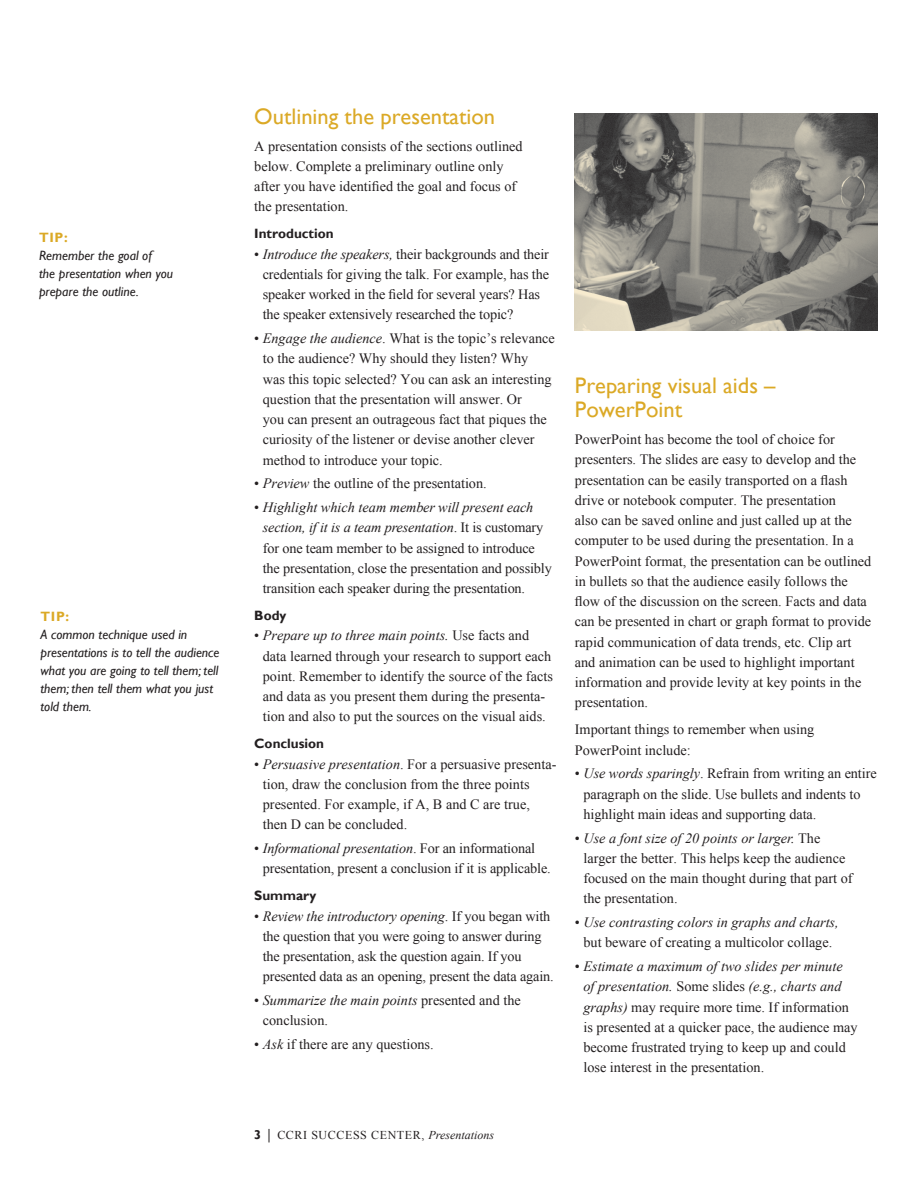
<style>
.page{position:relative;width:918px;height:1188px;background:#fff}
.page>*{position:absolute;margin:0;border:0;box-sizing:border-box;transform-origin:0 0}
.t1{font:22.5px/24px "Gill Sans";color:#dba926}
.t2{font:14.25px/20.2px "Times New Roman";color:#231f20}
.t3{font:italic 13.5px/18px "Gill Sans";color:#231f20}
.t4{font:700 13.5px "Gill Sans";color:#231f20}
.t5{font:700 13.5px "Gill Sans";letter-spacing:.05em;color:#dba926}
.t6{font:12px "Times New Roman";letter-spacing:.05em;color:#231f20}
.s1{font-style:italic}
.s2{font-family:"Gill Sans";font-weight:700;font-size:12.75px}
.s3{font-family:"Gill Sans";font-size:14.7px}
</style>
<div class="page">
<img style="left:575px;top:113px;width:303px;height:217px">
<p class="t5" style="left:39px;top:229px;width:30px">TIP:</p>
<p class="t3" style="left:39px;top:246px;width:136px">Remember the goal of<br>the presentation when you prepare the outline.</p>
<p class="t5" style="left:41px;top:608px;width:30px">TIP:</p>
<p class="t3" style="left:41px;top:625px;width:180px">A common technique used in presentations is to tell the audience what you are going to tell them; tell them; then tell them what you just told them.</p>
<h1 class="t1" style="left:254px;top:104px;width:242px">Outlining the presentation</h1>
<p class="t2" style="left:254px;top:135px;width:270px">A presentation consists of the sections outlined below. Complete a preliminary outline only after you have identified the goal and focus of the presentation.</p>
<p class="t4" style="left:254px;top:226px;width:81px">Introduction</p>
<p class="t2" style="left:263px;top:243px;width:288px;text-indent:-9px">• <span class="s1">Introduce the speakers,</span> their backgrounds and their credentials for giving the talk. For example, has the speaker worked in the field for several years? Has the speaker extensively researched the topic?</p>
<p class="t2" style="left:263px;top:328px;width:294px;text-indent:-9px">• <span class="s1">Engage the audience</span>. What is the topic’s relevance to the audience? Why should they listen? Why<br>was this topic selected? You can ask an interesting question that the presentation will answer. Or<br>you can present an outrageous fact that piques the curiosity of the listener or devise another clever method to introduce your topic.</p>
<p class="t2" style="left:254px;top:473px;width:234px">• <span class="s1">Preview</span> the outline of the presentation.</p>
<p class="t2" style="left:263px;top:497px;width:291px;text-indent:-9px">• <span class="s1">Highlight which team member will present each section, if it is a team presentation</span>. It is customary for one team member to be assigned to introduce the presentation, close the presentation and possibly transition each speaker during the presentation.</p>
<p class="t4" style="left:254px;top:607px;width:34px">Body</p>
<p class="t2" style="left:263px;top:625px;width:292px;text-indent:-9px">• <span class="s1">Prepare up to three main points.</span> Use facts and data learned through your research to support each point. Remember to identify the source of the facts and data as you present them during the presenta&shy;tion and also to put the sources on the visual aids.</p>
<p class="t4" style="left:254px;top:736px;width:71px">Conclusion</p>
<p class="t2" style="left:263px;top:753px;width:295px;text-indent:-9px">• <span class="s1">Persuasive presentation</span>. For a persuasive presenta&shy;tion, draw the conclusion from the three points presented. For example, if A, B and C are true, then D can be concluded.</p>
<p class="t2" style="left:263px;top:838px;width:289px;text-indent:-9px">• <span class="s1">Informational presentation</span>. For an informational presentation, present a conclusion if it is applicable.</p>
<p class="t4" style="left:254px;top:888px;width:63px">Summary</p>
<p class="t2" style="left:263px;top:905px;width:292px;text-indent:-9px">• <span class="s1">Review the introductory opening</span>. If you began with the question that you were going to answer during the presentation, ask the question again. If you presented data as an opening, present the data again.</p>
<p class="t2" style="left:263px;top:990px;width:260px;text-indent:-9px">• <span class="s1">Summarize the main points</span> presented and the conclusion.</p>
<p class="t2" style="left:254px;top:1034px;width:181px">• <span class="s1">Ask</span> if there are any questions.</p>
<h1 class="t1" style="left:575px;top:374px;width:202px">Preparing visual aids –<br>PowerPoint</h1>
<p class="t2" style="left:575px;top:429px;width:298px">PowerPoint has become the tool of choice for presenters. The slides are easy to develop and the presentation can be easily transported on a flash drive or notebook computer. The presentation<br>also can be saved online and just called up at the computer to be used during the presentation. In a PowerPoint format, the presentation can be outlined in bullets so that the audience easily follows the flow of the discussion on the screen. Facts and data can be presented in chart or graph format to provide rapid communication of data trends, etc. Clip art and animation can be used to highlight important information and provide levity at key points in the presentation.</p>
<p class="t2" style="left:575px;top:719px;width:241px">Important things to remember when using<br>PowerPoint include:</p>
<p class="t2" style="left:583px;top:763px;width:295px;text-indent:-9px">• <span class="s1">Use words sparingly</span>. Refrain from writing an entire paragraph on the slide. Use bullets and indents to highlight main ideas and supporting data.</p>
<p class="t2" style="left:583px;top:827px;width:271px;text-indent:-9px">• <span class="s1">Use a font size of 20 points or larger.</span> The larger the better. This helps keep the audience focused on the main thought during that part of the presentation.</p>
<p class="t2" style="left:575px;top:912px;width:265px;text-align:center">• <span class="s1">Use contrasting colors in graphs and charts, </span>but beware of creating a multicolor collage.</p>
<p class="t2" style="left:583px;top:956px;width:276px;text-indent:-9px">• <span class="s1">Estimate a maximum of two slides per minute<br>of presentation.</span> Some slides <span class="s1">(e.g., charts and graphs)</span> may require more time. If information is presented at a quicker pace, the audience may become frustrated trying to keep up and could lose interest in the presentation.</p>
<p class="t6" style="left:254px;top:1127px;width:241px"><span class="s2">3</span> <span class="s3">|</span> CCRI SUCCESS CENTER, <span class="s1">Presentations</span></p>
</div>
